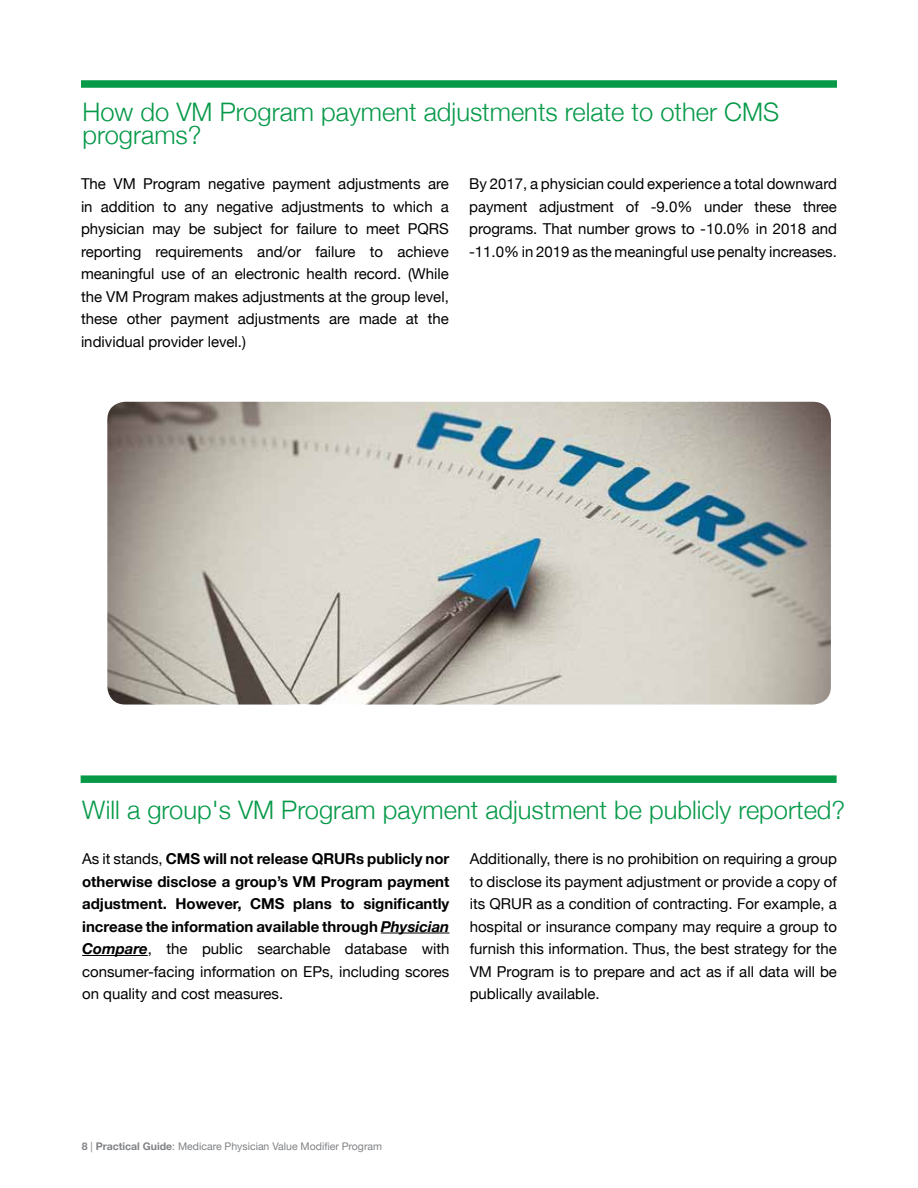
<style>
.page{position:relative;width:918px;height:1188px;background:#fff}
.page>*{position:absolute;margin:0;border:0;box-sizing:border-box;transform-origin:0 0}
.t1{font:300 25.5px/22.5px "Helvetica Neue";color:#069948}
.t2{font:15px/22.5px "Helvetica Neue";color:#000;text-align:justify}
.t3{font:700 15px/22.5px "Helvetica Neue";color:#000;text-align:justify}
.t4{font:10.5px "Helvetica Neue";color:#808285}
.s1{font-weight:400}
.s2{font-style:italic}
.s3{font-weight:700}
</style>
<div class="page">
<div style="left:81px;top:80px;width:756px;height:8px;background:#069948"></div>
<div style="left:81px;top:775px;width:756px;height:8px;background:#069948"></div>
<hr style="left:381px;top:933px;width:68px;height:1px;background:#000">
<hr style="left:82px;top:955px;width:66px;height:1px;background:#000">
<img style="left:107px;top:402px;width:724px;height:303px">
<h1 class="t1" style="left:83px;top:99px;width:698px">How do VM Program payment adjustments relate to other CMS programs?</h1>
<p class="t2" style="left:81px;top:173px;width:369px">The VM Program negative payment adjustments are in addition to any negative adjustments to which a physician may be subject for failure to meet PQRS reporting requirements and/or failure to achieve meaningful use of an electronic health record. (While the VM Program makes adjustments at the group level, these other payment adjustments are made at the individual provider level.)</p>
<p class="t2" style="left:469px;top:173px;width:369px">By 2017, a physician could experience a total downward payment adjustment of -9.0% under these three programs. That number grows to -10.0% in 2018 and -11.0% in 2019 as the meaningful use penalty increases.</p>
<h1 class="t1" style="left:82px;top:797px;width:765px">Will a group's VM Program payment adjustment be publicly reported?</h1>
<p class="t3" style="left:82px;top:848px;width:369px"><span class="s1">As it stands,</span> CMS will not release QRURs publicly nor otherwise disclose a group’s VM Program payment adjustment. However, CMS plans to significantly increase the information available through <span class="s2">Physician Compare</span><span class="s1">, the public searchable database with consumer-facing information on EPs, including scores on quality and cost measures.</span></p>
<p class="t2" style="left:470px;top:848px;width:369px">Additionally, there is no prohibition on requiring a group to disclose its payment adjustment or provide a copy of its QRUR as a condition of contracting. For example, a hospital or insurance company may require a group to furnish this information. Thus, the best strategy for the VM Program is to prepare and act as if all data will be publically available.</p>
<p class="t4" style="left:82px;top:1139px;width:302px"><span class="s3">8</span> | <span class="s3">Practical Guide</span>: Medicare Physician Value Modifier Program</p>
</div>
